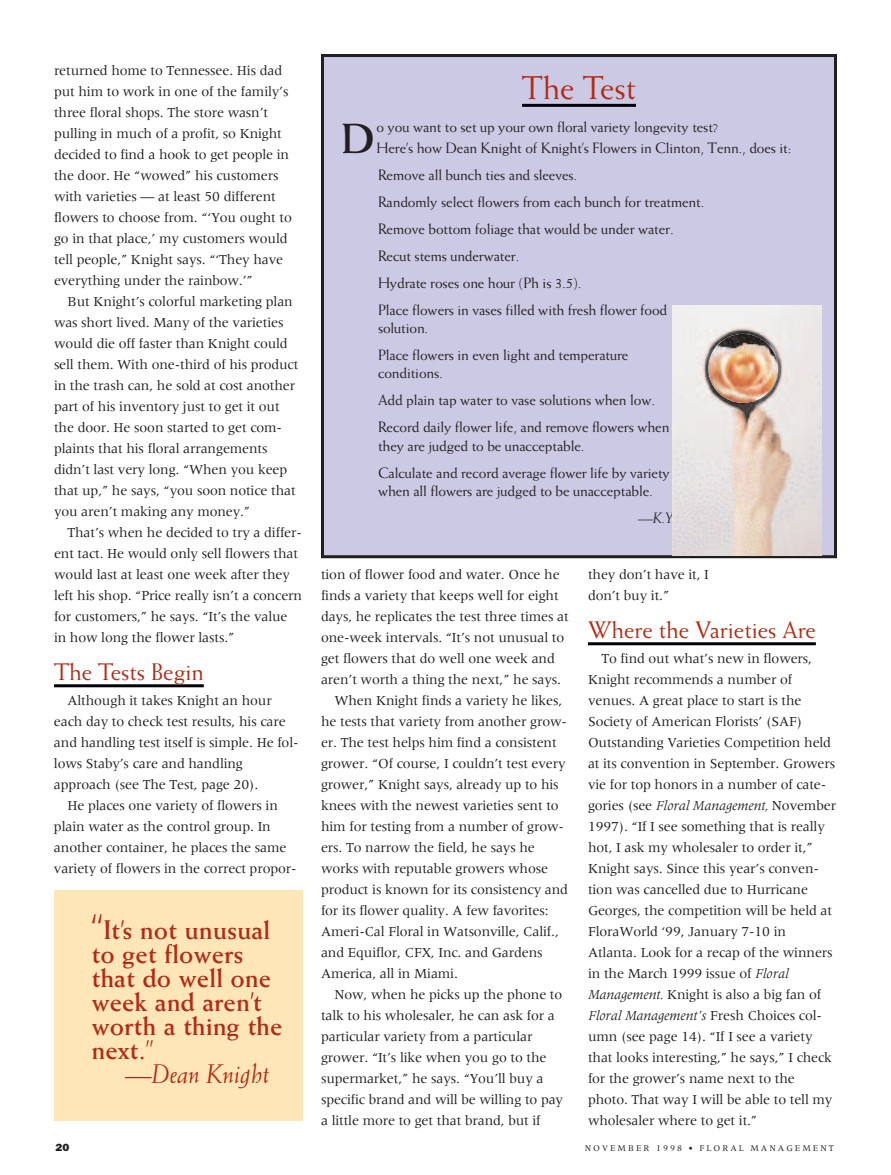
<style>
.page{position:relative;width:891px;height:1175px;background:#fff}
.page>*{position:absolute;margin:0;border:0;box-sizing:border-box;transform-origin:0 0}
.t1{font:700 42.3px "Weiss";color:#231f20}
.t2{font:33px "Weiss";color:#b22b14}
.t3{font:700 27px/24px "Weiss";color:#b22b14}
.t4{font:italic 27px "Weiss";color:#b22b14}
.t5{font:24px "Weiss";color:#b22b14}
.t6{font:15px/27px "Weiss";letter-spacing:-.01em;color:#231f20}
.t7{font:italic 15px "Weiss";color:#231f20}
.t8{font:14.25px/21px "Meridien";letter-spacing:-.01em;color:#231f20}
.t9{font:800 10.5px "Franklin Gothic";color:#231f20;scale:1.1 1}
.t10{font:9px "Meridien";letter-spacing:.22em;color:#231f20}
.s1{font-size:36px}
.s2{font-weight:400}
.s3{font-style:italic}
</style>
<div class="page">
<hr style="left:54px;top:684px;width:150px;height:3px;background:#010209">
<hr style="left:588px;top:642px;width:228px;height:3px;background:#010209">
<div style="left:322px;top:56px;width:514px;height:500px;background:#cbc9e4"></div>
<hr style="left:522px;top:104px;width:114px;height:3px;background:#010209">
<div style="left:321px;top:54px;width:516px;height:504px;border:3px solid #231f20"></div>
<img style="left:673px;top:306px;width:148px;height:249px">
<img style="left:709px;top:334px;width:69px;height:69px;border-radius:50%">
<div style="left:54px;top:890px;width:249px;height:230px;background:#fee6b9"></div>
<p class="t8" style="left:54px;top:61px;width:239px">returned home to Tennessee. His dad put him to work in one of the family’s three floral shops. The store wasn’t pulling in much of a profit, so Knight decided to find a hook to get people in the door. He “wowed” his customers with varieties — at least 50 different flowers to choose from. “‘You ought to go in that place,’ my customers would tell people,” Knight says. “‘They have everything under the rainbow.’”</p>
<p class="t8" style="left:54px;top:292px;width:246px;text-indent:14px">But Knight’s colorful marketing plan was short lived. Many of the varieties would die off faster than Knight could sell them. With one-third of his product in the trash can, he sold at cost another part of his inventory just to get it out the door. He soon started to get com&shy;plaints that his floral arrangements didn’t last very long. “When you keep that up,” he says, “you soon notice that you aren’t making any money.”</p>
<p class="t8" style="left:54px;top:523px;width:250px;text-indent:14px">That’s when he decided to try a differ&shy;ent tact. He would only sell flowers that would last at least one week after they left his shop. “Price really isn’t a concern for customers,” he says. “It’s the value in how long the flower lasts.”</p>
<h3 class="t5" style="left:54px;top:662px;width:151px">The Tests Begin</h3>
<p class="t8" style="left:54px;top:691px;width:246px;text-indent:14px">Although it takes Knight an hour each day to check test results, his care and handling test itself is simple. He fol&shy;lows Staby’s care and handling approach (see The Test, page 20).</p>
<p class="t8" style="left:54px;top:796px;width:244px;text-indent:14px">He places one variety of flowers in plain water as the control group. In another container, he places the same variety of flowers in the correct propor-</p>
<h3 class="t3" style="left:91px;top:920px;width:193px"><span class="s1">“</span>It’s not unusual to get flowers that do well one week and aren’t worth a thing the next.<span class="s2">”</span></h3>
<h3 class="t4" style="left:125px;top:1063px;width:146px">—Dean Knight</h3>
<h2 class="t2" style="left:522px;top:76px;width:116px">The Test</h2>
<h1 class="t1" style="left:342px;top:124px;width:35px">D</h1>
<p class="t6" style="left:376px;top:118px;width:416px;line-height:21px">o you want to set up your own floral variety longevity test?<br>Here’s how Dean Knight of Knight’s Flowers in Clinton, Tenn., does it:</p>
<p class="t6" style="left:378px;top:163px;width:328px">Remove all bunch ties and sleeves.<br>Randomly select flowers from each bunch for treatment.<br>Remove bottom foliage that would be under water.<br>Recut stems underwater.<br>Hydrate roses one hour (Ph is 3.5).<br>Place flowers in vases filled with fresh flower food</p>
<p class="t6" style="left:378px;top:316px;width:252px">solution.<br>Place flowers in even light and temperature</p>
<p class="t6" style="left:378px;top:361px;width:293px">conditions.<br>Add plain tap water to vase solutions when low.<br>Record daily flower life, and remove flowers when</p>
<p class="t6" style="left:378px;top:433px;width:294px">they are judged to be unacceptable.<br>Calculate and record average flower life by variety</p>
<p class="t6" style="left:378px;top:478px;width:276px">when all flowers are judged to be unacceptable.</p>
<p class="t7" style="left:638px;top:511px;width:41px">—K.Y.</p>
<p class="t8" style="left:321px;top:565px;width:240px">tion of flower food and water. Once he</p>
<p class="t8" style="left:321px;top:586px;width:239px">finds a variety that keeps well for eight</p>
<p class="t8" style="left:321px;top:607px;width:249px">days, he replicates the test three times at</p>
<p class="t8" style="left:321px;top:628px;width:245px">one-week intervals. “It’s not unusual to</p>
<p class="t8" style="left:321px;top:649px;width:235px">get flowers that do well one week and</p>
<p class="t8" style="left:321px;top:670px;width:242px">aren’t worth a thing the next,” he says.</p>
<p class="t8" style="left:335px;top:691px;width:229px">When Knight finds a variety he likes,</p>
<p class="t8" style="left:321px;top:712px;width:248px">he tests that variety from another grow-</p>
<p class="t8" style="left:321px;top:733px;width:237px">er. The test helps him find a consistent</p>
<p class="t8" style="left:321px;top:754px;width:246px">grower. “Of course, I couldn’t test every</p>
<p class="t8" style="left:321px;top:775px;width:239px">grower,” Knight says, already up to his</p>
<p class="t8" style="left:321px;top:796px;width:239px">knees with the newest varieties sent to</p>
<p class="t8" style="left:321px;top:817px;width:244px">him for testing from a number of grow-</p>
<p class="t8" style="left:321px;top:838px;width:215px">ers. To narrow the field, he says he</p>
<p class="t8" style="left:321px;top:859px;width:229px">works with reputable growers whose</p>
<p class="t8" style="left:321px;top:880px;width:249px">product is known for its consistency and</p>
<p class="t8" style="left:321px;top:901px;width:229px">for its flower quality. A few favorites:</p>
<p class="t8" style="left:321px;top:922px;width:239px">Ameri-Cal Floral in Watsonville, Calif.,</p>
<p class="t8" style="left:321px;top:943px;width:223px">and Equiflor, CFX, Inc. and Gardens</p>
<p class="t8" style="left:321px;top:964px;width:138px">America, all in Miami.</p>
<p class="t8" style="left:335px;top:985px;width:229px">Now, when he picks up the phone to</p>
<p class="t8" style="left:321px;top:1006px;width:235px">talk to his wholesaler, he can ask for a</p>
<p class="t8" style="left:321px;top:1027px;width:213px">particular variety from a particular</p>
<p class="t8" style="left:321px;top:1048px;width:227px">grower. “It’s like when you go to the</p>
<p class="t8" style="left:321px;top:1069px;width:224px">supermarket,” he says. “You’ll buy a</p>
<p class="t8" style="left:321px;top:1090px;width:244px">specific brand and will be willing to pay</p>
<p class="t8" style="left:321px;top:1111px;width:221px">a little more to get that brand, but if</p>
<p class="t8" style="left:588px;top:565px;width:122px">they don’t have it, I don’t buy it.”</p>
<h3 class="t5" style="left:588px;top:620px;width:229px">Where the Varieties Are</h3>
<p class="t8" style="left:588px;top:649px;width:250px;text-indent:14px">To find out what’s new in flowers, Knight recommends a number of venues. A great place to start is the Society of American Florists’ (SAF)<br>Outstanding Varieties Competition held at its convention in September. Growers vie for top honors in a number of cate&shy;gories (see <span class="s3">Floral Management,</span> November 1997). “If I see something that is really hot, I ask my wholesaler to order it,” Knight says. Since this year’s conven&shy;tion was cancelled due to Hurricane Georges, the competition will be held at FloraWorld ‘99, January 7-10 in Atlanta. Look for a recap of the winners in the March 1999 issue of <span class="s3">Floral Management.</span> Knight is also a big fan of <span class="s3">Floral Management’s</span> Fresh Choices col&shy;umn (see page 14). “If I see a variety that looks interesting,” he says,” I check for the grower’s name next to the photo. That way I will be able to tell my wholesaler where to get it.”</p>
<p class="t9" style="left:56px;top:1140px;width:14px">20</p>
<p class="t10" style="left:585px;top:1144px;width:251px">NOVEMBER 1998 • FLORAL MANAGEMENT</p>
</div>
